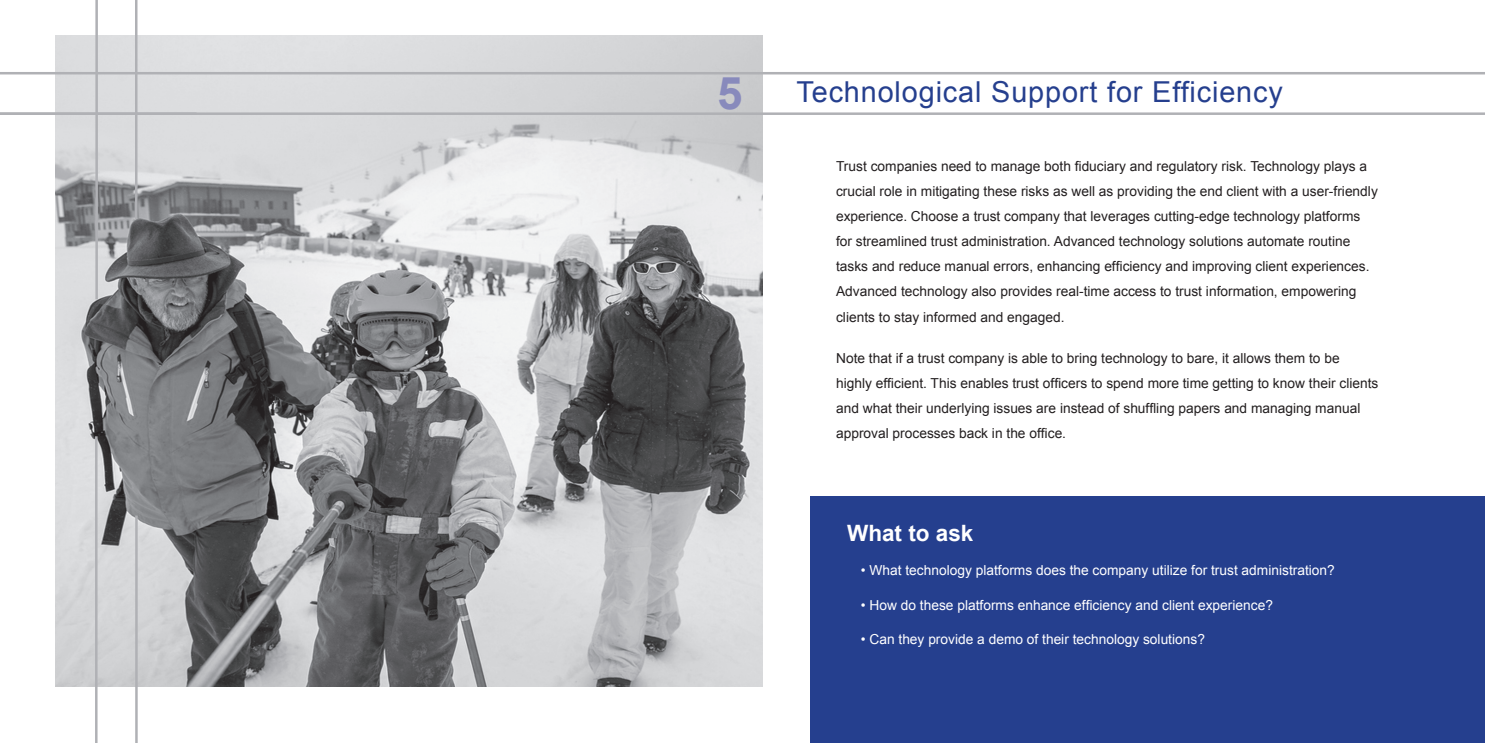
<style>
.page{position:relative;width:1485px;height:743px;background:#fff}
.page>*{position:absolute;margin:0;border:0;box-sizing:border-box;transform-origin:0 0}
.t1{font:28.88px "Arial";letter-spacing:.03em;color:#253f8e}
.t2{font:700 22.5px "Arial";color:#fff}
.t3{font:13.75px/25px "Arial";color:#231f20}
.t4{font:13.75px "Arial";color:#fff}
.s1{font-weight:700;font-size:45px;color:#888abc}
</style>
<div class="page">
<div style="left:810px;top:495px;width:675px;height:247px;background:#253f8e"></div>
<img style="left:56px;top:36px;width:707px;height:650px">
<hr style="left:0;top:72px;width:1485px;height:2px;background:#b0b1b5">
<hr style="left:0;top:112px;width:1485px;height:3px;background:#b0b1b5">
<hr style="left:95px;top:0;width:3px;height:299px;background:#b0b1b5">
<hr style="left:135px;top:515px;width:3px;height:227px;background:#b0b1b5">
<hr style="left:135px;top:0;width:3px;height:219px;background:#b0b1b5">
<hr style="left:95px;top:436px;width:3px;height:306px;background:#b0b1b5">
<h1 class="t1" style="left:717px;top:73px;width:567px"><span class="s1">5</span> Technological Support for Efficiency</h1>
<p class="t3" style="left:836px;top:154px;width:543px">Trust companies need to manage both fiduciary and regulatory risk. Technology plays a crucial role in mitigating these risks as well as providing the end client with a user-friendly experience. Choose a trust company that leverages cutting-edge technology platforms for streamlined trust administration. Advanced technology solutions automate routine tasks and reduce manual errors, enhancing efficiency and improving client experiences.<br>Advanced technology also provides real-time access to trust information, empowering clients to stay informed and engaged.</p>
<p class="t3" style="left:836px;top:346px;width:544px">Note that if a trust company is able to bring technology to bare, it allows them to be highly efficient. This enables trust officers to spend more time getting to know their clients and what their underlying issues are instead of shuffling papers and managing manual approval processes back in the office.</p>
<h2 class="t2" style="left:847px;top:518px;width:128px">What to ask</h2>
<p class="t4" style="left:861px;top:561px;width:476px">• What technology platforms does the company utilize for trust administration?</p>
<p class="t4" style="left:861px;top:596px;width:414px">• How do these platforms enhance efficiency and client experience?</p>
<p class="t4" style="left:861px;top:630px;width:346px">• Can they provide a demo of their technology solutions?</p>
</div>
